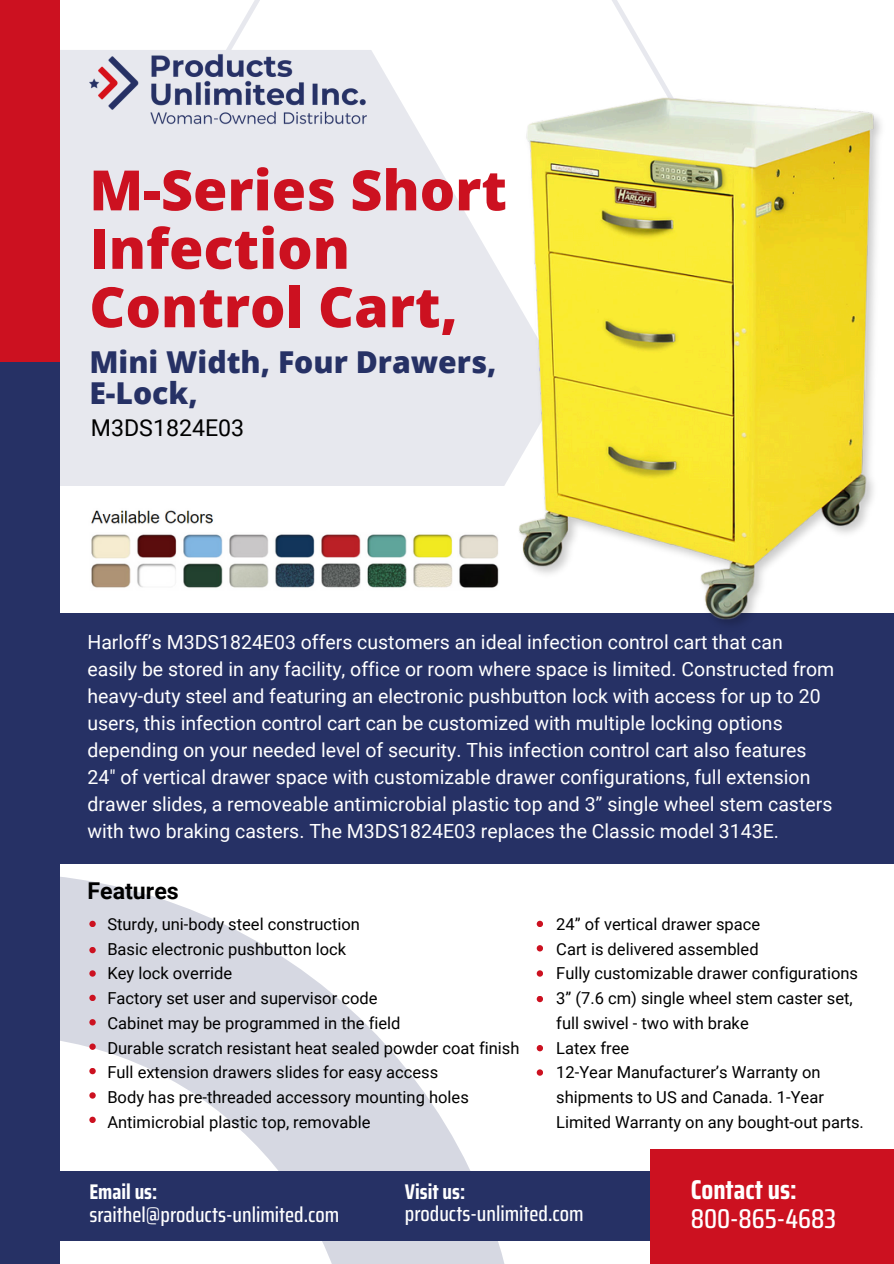
<style>
.page{position:relative;width:894px;height:1264px;background:#fff}
.page>*{position:absolute;margin:0;border:0;box-sizing:border-box;transform-origin:0 0}
.t1{font:800 55.65px/58.3px "Open Sans";color:#cc1120}
.t2{font:800 30.15px/31.5px "Open Sans";color:#263165}
.t3{font:500 27.15px/29.2px "Saira Condensed";color:#fff}
.t4{font:23.1px "Roboto";color:#000}
.t5{font:700 23.1px "Roboto";color:#000}
.t6{font:500 21.15px/22.5px "Saira Condensed";color:#fff}
.t7{font:19.5px/27px "Roboto";color:#fff}
.t8{font:16.5px/24.8px "Roboto";color:#000}
.s1{font-weight:700}
</style>
<div class="page">
<svg style="left:60px;top:877px;width:461px;height:386px"></svg>
<div style="left:60px;top:50px;width:43px;height:436px;background:#e7e8ee"></div>
<svg style="left:103px;top:0;width:554px;height:486px;fill:#e7e8ee"></svg>
<div style="left:0;top:339px;width:60px;height:924px;background:#263165"></div>
<div style="left:0;top:0;width:60px;height:361px;background:#cc1120"></div>
<div style="left:0;top:1171px;width:666px;height:69px;background:#263165"></div>
<div style="left:650px;top:1148px;width:243px;height:115px;background:#cc1120"></div>
<img style="left:89px;top:51px;width:277px;height:77px">
<div style="left:0;top:605px;width:893px;height:259px;background:#263165"></div>
<div style="left:60px;top:486px;width:833px;height:127px;background:#fff"></div>
<img style="left:91px;top:510px;width:331px;height:78px">
<img style="left:422px;top:70px;width:459px;height:554px">
<div style="left:89px;top:920px;width:7px;height:7px;background:#cc1120;border-radius:50%"></div>
<svg style="left:89px;top:946px;width:7px;height:7px"></svg>
<div style="left:89px;top:970px;width:7px;height:6px;background:#cc1120;border-radius:50%"></div>
<div style="left:89px;top:994px;width:7px;height:7px;background:#cc1120;border-radius:50%"></div>
<div style="left:89px;top:1019px;width:7px;height:6px;background:#cc1120;border-radius:50%"></div>
<div style="left:89px;top:1043px;width:7px;height:6px;background:#cc1120;border-radius:50%"></div>
<svg style="left:89px;top:1067px;width:7px;height:7px"></svg>
<div style="left:89px;top:1092px;width:7px;height:6px;background:#cc1120;border-radius:50%"></div>
<div style="left:89px;top:1116px;width:7px;height:6px;background:#cc1120;border-radius:50%"></div>
<svg style="left:536px;top:920px;width:7px;height:7px"></svg>
<div style="left:536px;top:945px;width:7px;height:6px;background:#cc1120;border-radius:50%"></div>
<div style="left:536px;top:970px;width:7px;height:6px;background:#cc1120;border-radius:50%"></div>
<svg style="left:536px;top:995px;width:7px;height:7px"></svg>
<svg style="left:536px;top:1044px;width:7px;height:7px"></svg>
<div style="left:536px;top:1069px;width:7px;height:6px;background:#cc1120;border-radius:50%"></div>
<h3 class="t1" style="left:89px;top:159px;width:419px">M-Series Short<br>Infection<br>Control Cart,</h3>
<p class="t2" style="left:89px;top:345px;width:408px">Mini Width, Four Drawers,<br>E-Lock,</p>
<p class="t4" style="left:91px;top:414px;width:155px">M3DS1824E03</p>
<h5 class="t7" style="left:87px;top:628px;width:748px">Harloff’s M3DS1824E03 offers customers an ideal infection control cart that can easily be stored in any facility, office or room where space is limited. Constructed from heavy-duty steel and featuring an electronic pushbutton lock with access for up to 20 users, this infection control cart can be customized with multiple locking options depending on your needed level of security. This infection control cart also features 24″ of vertical drawer space with customizable drawer configurations, full extension drawer slides, a removeable antimicrobial plastic top and 3” single wheel stem casters with two braking casters. The M3DS1824E03 replaces the Classic model 3143E.</h5>
<p class="t5" style="left:87px;top:877px;width:93px">Features</p>
<p class="t8" style="left:107px;top:911px;width:254px">Sturdy, uni-body steel construction</p>
<p class="t8" style="left:107px;top:936px;width:240px">Basic electronic pushbutton lock</p>
<p class="t8" style="left:107px;top:961px;width:126px">Key lock override</p>
<p class="t8" style="left:107px;top:986px;width:271px">Factory set user and supervisor code</p>
<p class="t8" style="left:107px;top:1010px;width:294px">Cabinet may be programmed in the field</p>
<p class="t8" style="left:107px;top:1035px;width:413px">Durable scratch resistant heat sealed powder coat finish</p>
<p class="t8" style="left:107px;top:1060px;width:332px">Full extension drawers slides for easy access</p>
<p class="t8" style="left:107px;top:1085px;width:363px">Body has pre-threaded accessory mounting holes</p>
<p class="t8" style="left:107px;top:1109px;width:264px">Antimicrobial plastic top, removable</p>
<p class="t8" style="left:556px;top:911px;width:205px">24” of vertical drawer space</p>
<p class="t8" style="left:556px;top:936px;width:204px">Cart is delivered assembled</p>
<p class="t8" style="left:556px;top:961px;width:303px">Fully customizable drawer configurations</p>
<p class="t8" style="left:556px;top:986px;width:298px">3” (7.6 cm) single wheel stem caster set, full swivel - two with brake</p>
<p class="t8" style="left:556px;top:1035px;width:74px">Latex free</p>
<h2 class="t8" style="left:556px;top:1060px;width:309px">12-Year Manufacturer’s Warranty on shipments to US and Canada. 1-Year<br>Limited Warranty on any bought-out parts.</h2>
<p class="t6" style="left:89px;top:1180px;width:251px"><span class="s1">Email us: </span>sraithel@products-unlimited.com</p>
<p class="t6" style="left:405px;top:1179px;width:180px"><span class="s1">Visit us: </span>products-unlimited.com</p>
<h1 class="t3" style="left:690px;top:1174px;width:147px"><span class="s1">Contact us:<br></span>800-865-4683</h1>
</div>
